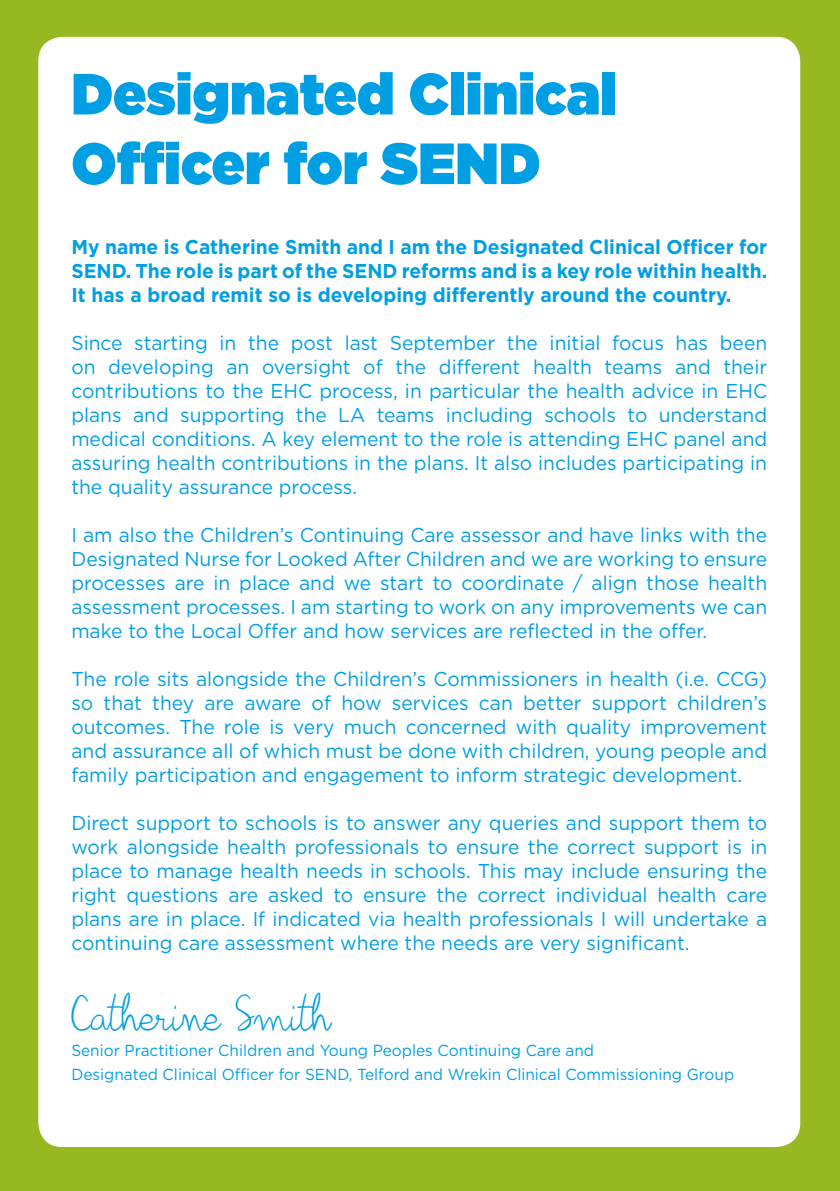
<style>
.page{position:relative;width:840px;height:1191px;background:#fff}
.page>*{position:absolute;margin:0;border:0;box-sizing:border-box;transform-origin:0 0}
.t1{font:900 58px/69.6px "Gotham";color:#009fe3;scale:.96 1}
.t2{font:46px "Bilius";color:#009fe3;scale:.96 1}
.t3{font:20px/24px "Gotham";color:#009fe3;text-align:justify;scale:.96 1}
.t4{font:700 20px/24px "Gotham";color:#009fe3;text-align:justify;scale:.96 1}
.t5{font:16px/24px "Gotham";color:#009fe3;scale:.96 1}
</style>
<div class="page">
<div style="left:0;top:0;width:839px;height:1191px;background:#96b821"></div>
<div style="left:38px;top:37px;width:761px;height:1110px;background:#fff;border-radius:24px"></div>
<h1 class="t1" style="left:71px;top:58px;width:569px">Designated Clinical<br>Officer for SEND</h1>
<p class="t4" style="left:71px;top:235px;width:726px">My name is Catherine Smith and I am the Designated Clinical Officer for SEND. The role is part of the SEND reforms and is a key role within health.<br>It has a broad remit so is developing differently around the country.</p>
<p class="t3" style="left:71px;top:331px;width:726px">Since starting in the post last September the initial focus has been on developing an oversight of the different health teams and their contributions to the EHC process, in particular the health advice in EHC plans and supporting the LA teams including schools to understand medical conditions. A key element to the role is attending EHC panel and assuring health contributions in the plans. It also includes participating in the quality assurance process.</p>
<p class="t3" style="left:71px;top:523px;width:726px">I am also the Children’s Continuing Care assessor and have links with the Designated Nurse for Looked After Children and we are working to ensure processes are in place and we start to coordinate / align those health assessment processes. I am starting to work on any improvements we can make to the Local Offer and how services are reflected in the offer.</p>
<p class="t3" style="left:71px;top:667px;width:726px">The role sits alongside the Children’s Commissioners in health (i.e. CCG) so that they are aware of how services can better support children’s outcomes. The role is very much concerned with quality improvement and assurance all of which must be done with children, young people and family participation and engagement to inform strategic development.</p>
<p class="t3" style="left:71px;top:811px;width:726px">Direct support to schools is to answer any queries and support them to work alongside health professionals to ensure the correct support is in place to manage health needs in schools. This may include ensuring the right questions are asked to ensure the correct individual health care plans are in place. If indicated via health professionals I will undertake a continuing care assessment where the needs are very significant.</p>
<h2 class="t2" style="left:71px;top:987px;width:272px">Catherine Smith</h2>
<p class="t5" style="left:71px;top:1037px;width:691px">Senior Practitioner Children and Young Peoples Continuing Care and<br>Designated Clinical Officer for SEND, Telford and Wrekin Clinical Commissioning Group</p>
</div>
